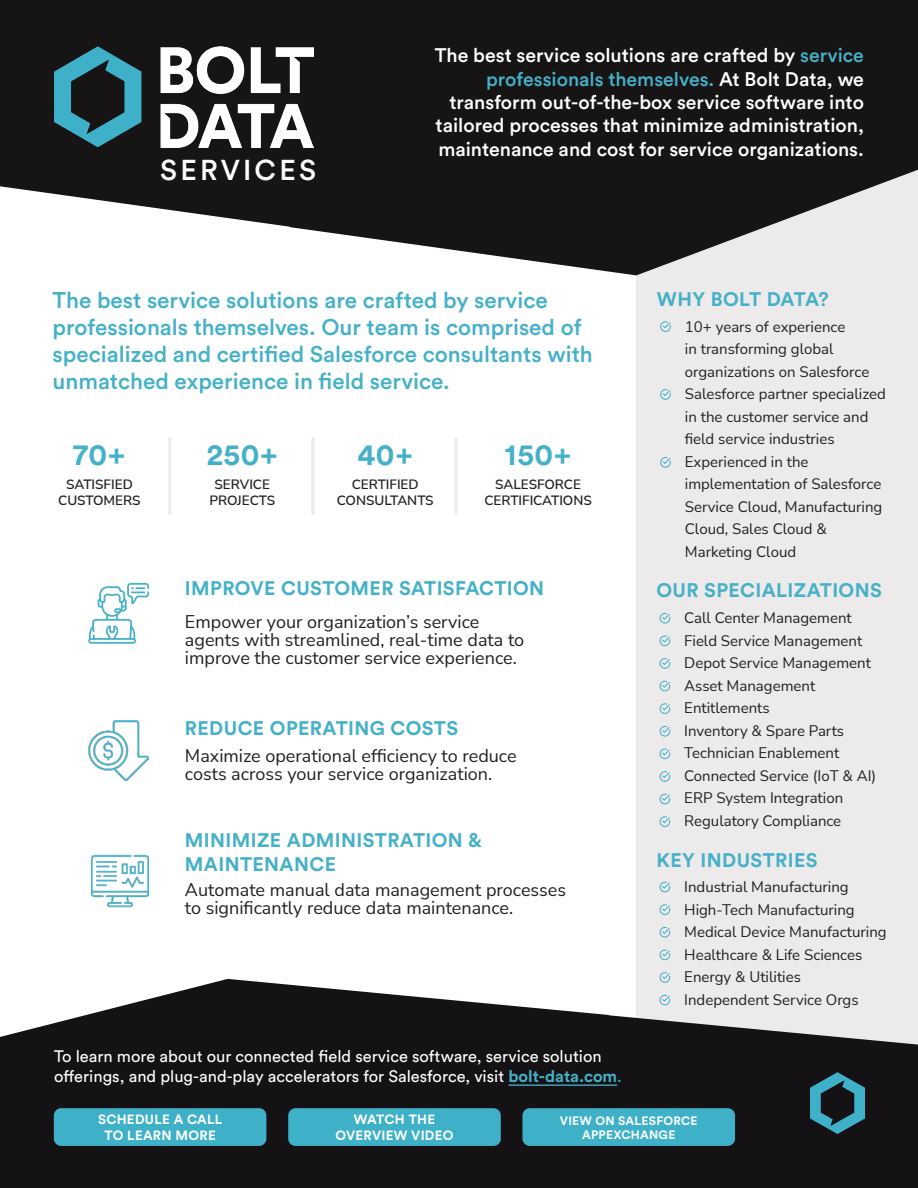
<style>
.page{position:relative;width:918px;height:1188px;background:#fff}
.page>*{position:absolute;margin:0;border:0;box-sizing:border-box;transform-origin:0 0}
.t1{font:700 30px "Circular Std";letter-spacing:.02em;color:#45b1c8}
.t2{font:500 28.5px "Circular Std";letter-spacing:.11em;color:#fff}
.t3{font:500 22.5px/27px "Circular Std";color:#45b1c8}
.t4{font:500 19.5px/23.4px "Circular Std";color:#fff;text-align:right}
.t5{font:700 19.5px/23.4px "Circular Std";letter-spacing:.02em;color:#45b1c8}
.t6{font:18px/18px "Nunito Sans";color:#231f20}
.t7{font:16.5px/19.8px "Circular Std";color:#fff}
.t8{font:15px/22.5px "Nunito Sans";color:#231f20}
.t9{font:600 13.5px/16.5px "Nunito Sans";color:#231f20;text-align:center}
.t10{font:700 13.35px/15.9px "Circular Std";letter-spacing:.02em;color:#fff;text-align:center}
.t11{font:700 12.15px/14.5px "Circular Std";letter-spacing:.02em;color:#fff;text-align:center}
.s1{color:#45b1c8}
.s2{font-weight:700;color:#45b1c8}
</style>
<div class="page">
<div style="left:636px;top:140px;width:282px;height:1039px;background:#eceaeb"></div>
<svg style="left:0;top:0;width:918px;height:275px;fill:#161415"></svg>
<img style="left:54px;top:46px;width:259px;height:102px">
<svg style="left:0;top:979px;width:918px;height:209px;fill:#141214"></svg>
<hr style="left:508px;top:1085px;width:109px;height:1px;background:#45b1c8">
<img style="left:811px;top:1072px;width:53px;height:62px">
<div style="left:54px;top:1108px;width:212px;height:38px;background:#3eb1c9;border-radius:7px"></div>
<div style="left:522px;top:1108px;width:213px;height:38px;background:#3eb1c9;border-radius:7px"></div>
<svg style="left:660px;top:882px;width:10px;height:10px"></svg>
<svg style="left:660px;top:904px;width:10px;height:11px"></svg>
<svg style="left:660px;top:927px;width:10px;height:11px"></svg>
<svg style="left:660px;top:950px;width:10px;height:10px"></svg>
<svg style="left:660px;top:972px;width:10px;height:11px"></svg>
<svg style="left:660px;top:995px;width:10px;height:10px"></svg>
<svg style="left:660px;top:613px;width:10px;height:11px"></svg>
<svg style="left:660px;top:636px;width:10px;height:10px"></svg>
<svg style="left:660px;top:658px;width:10px;height:11px"></svg>
<svg style="left:660px;top:681px;width:10px;height:10px"></svg>
<svg style="left:660px;top:703px;width:10px;height:11px"></svg>
<svg style="left:660px;top:726px;width:10px;height:11px"></svg>
<svg style="left:660px;top:748px;width:10px;height:11px"></svg>
<svg style="left:660px;top:771px;width:10px;height:11px"></svg>
<svg style="left:660px;top:794px;width:10px;height:10px"></svg>
<svg style="left:660px;top:816px;width:10px;height:11px"></svg>
<svg style="left:660px;top:321px;width:11px;height:11px"></svg>
<svg style="left:660px;top:389px;width:11px;height:11px"></svg>
<svg style="left:660px;top:457px;width:11px;height:11px"></svg>
<svg style="left:88px;top:583px;width:61px;height:61px"></svg>
<img style="left:88px;top:720px;width:61px;height:61px">
<img style="left:91px;top:854px;width:58px;height:54px">
<hr style="left:168px;top:437px;width:3px;height:78px;background:#eceaeb">
<hr style="left:311px;top:437px;width:3px;height:78px;background:#eceaeb">
<hr style="left:454px;top:437px;width:4px;height:78px;background:#f4f3f3">
<div style="left:288px;top:1108px;width:213px;height:38px;background:#3eb1c9;border-radius:7px"></div>
<p class="t2" style="left:160px;top:152px;width:157px">SERVICES</p>
<p class="t4" style="left:435px;top:43px;width:431px">The best service solutions are crafted by <span class="s1">service professionals themselves.</span> At Bolt Data, we transform out-of-the-box service software into tailored processes that minimize administration, maintenance and cost for service organizations.</p>
<p class="t3" style="left:52px;top:286px;width:542px">The best service solutions are crafted by service professionals themselves. Our team is comprised of specialized and certified Salesforce consultants with unmatched experience in field service.</p>
<p class="t1" style="left:73px;top:435px;width:54px">70+</p>
<p class="t9" style="left:58px;top:475px;width:84px">SATISFIED<br>CUSTOMERS</p>
<p class="t1" style="left:207px;top:435px;width:73px">250+</p>
<p class="t9" style="left:210px;top:475px;width:67px">SERVICE<br>PROJECTS</p>
<p class="t1" style="left:357px;top:435px;width:57px">40+</p>
<p class="t9" style="left:337px;top:475px;width:98px">CERTIFIED<br>CONSULTANTS</p>
<p class="t1" style="left:505px;top:435px;width:69px">150+</p>
<p class="t9" style="left:484px;top:475px;width:109px">SALESFORCE<br>CERTIFICATIONS</p>
<p class="t5" style="left:185px;top:576px;width:361px">IMPROVE CUSTOMER SATISFACTION</p>
<p class="t6" style="left:185px;top:612px;width:341px">Empower your organization’s service agents with streamlined, real-time data to improve the customer service experience.</p>
<p class="t5" style="left:185px;top:716px;width:275px">REDUCE OPERATING COSTS</p>
<p class="t6" style="left:185px;top:746px;width:333px">Maximize operational efficiency to reduce costs across your service organization.</p>
<p class="t5" style="left:185px;top:828px;width:298px">MINIMIZE ADMINISTRATION &amp;<br>MAINTENANCE</p>
<p class="t6" style="left:185px;top:880px;width:383px">Automate manual data management processes to significantly reduce data maintenance.</p>
<p class="t5" style="left:657px;top:288px;width:173px">WHY BOLT DATA?</p>
<p class="t8" style="left:685px;top:315px;width:186px">10+ years of experience<br>in transforming global organizations on Salesforce</p>
<p class="t8" style="left:685px;top:382px;width:202px">Salesforce partner specialized in the customer service and field service industries</p>
<p class="t8" style="left:685px;top:450px;width:199px">Experienced in the implementation of Salesforce<br>Service Cloud, Manufacturing<br>Cloud, Sales Cloud &amp;<br>Marketing Cloud</p>
<p class="t5" style="left:656px;top:578px;width:227px">OUR SPECIALIZATIONS</p>
<p class="t8" style="left:684px;top:606px;width:169px">Call Center Management</p>
<p class="t8" style="left:684px;top:629px;width:180px">Field Service Management</p>
<p class="t8" style="left:684px;top:651px;width:188px">Depot Service Management</p>
<p class="t8" style="left:684px;top:674px;width:132px">Asset Management</p>
<p class="t8" style="left:684px;top:696px;width:87px">Entitlements</p>
<p class="t8" style="left:684px;top:719px;width:161px">Inventory &amp; Spare Parts</p>
<p class="t8" style="left:684px;top:741px;width:156px">Technician Enablement</p>
<p class="t8" style="left:684px;top:764px;width:194px">Connected Service (IoT &amp; AI)</p>
<p class="t8" style="left:684px;top:786px;width:160px">ERP System Integration</p>
<p class="t8" style="left:684px;top:809px;width:159px">Regulatory Compliance</p>
<p class="t5" style="left:656px;top:848px;width:163px">KEY INDUSTRIES</p>
<p class="t8" style="left:684px;top:875px;width:166px">Industrial Manufacturing</p>
<p class="t8" style="left:684px;top:898px;width:172px">High-Tech Manufacturing</p>
<p class="t8" style="left:684px;top:920px;width:204px">Medical Device Manufacturing</p>
<p class="t8" style="left:684px;top:943px;width:180px">Healthcare &amp; Life Sciences</p>
<p class="t8" style="left:684px;top:965px;width:118px">Energy &amp; Utilities</p>
<p class="t8" style="left:684px;top:988px;width:176px">Independent Service Orgs</p>
<p class="t7" style="left:54px;top:1046px;width:569px">To learn more about our connected field service software, service solution offerings, and plug-and-play accelerators for Salesforce, visit <span class="s2">bolt-data.com</span><span class="s1">.</span></p>
<p class="t10" style="left:98px;top:1112px;width:126px">SCHEDULE A CALL<br>TO LEARN MORE</p>
<p class="t11" style="left:560px;top:1113px;width:139px">VIEW ON SALESFORCE<br>APPEXCHANGE</p>
<p class="t10" style="left:335px;top:1112px;width:120px">WATCH THE<br>OVERVIEW VIDEO</p>
</div>
